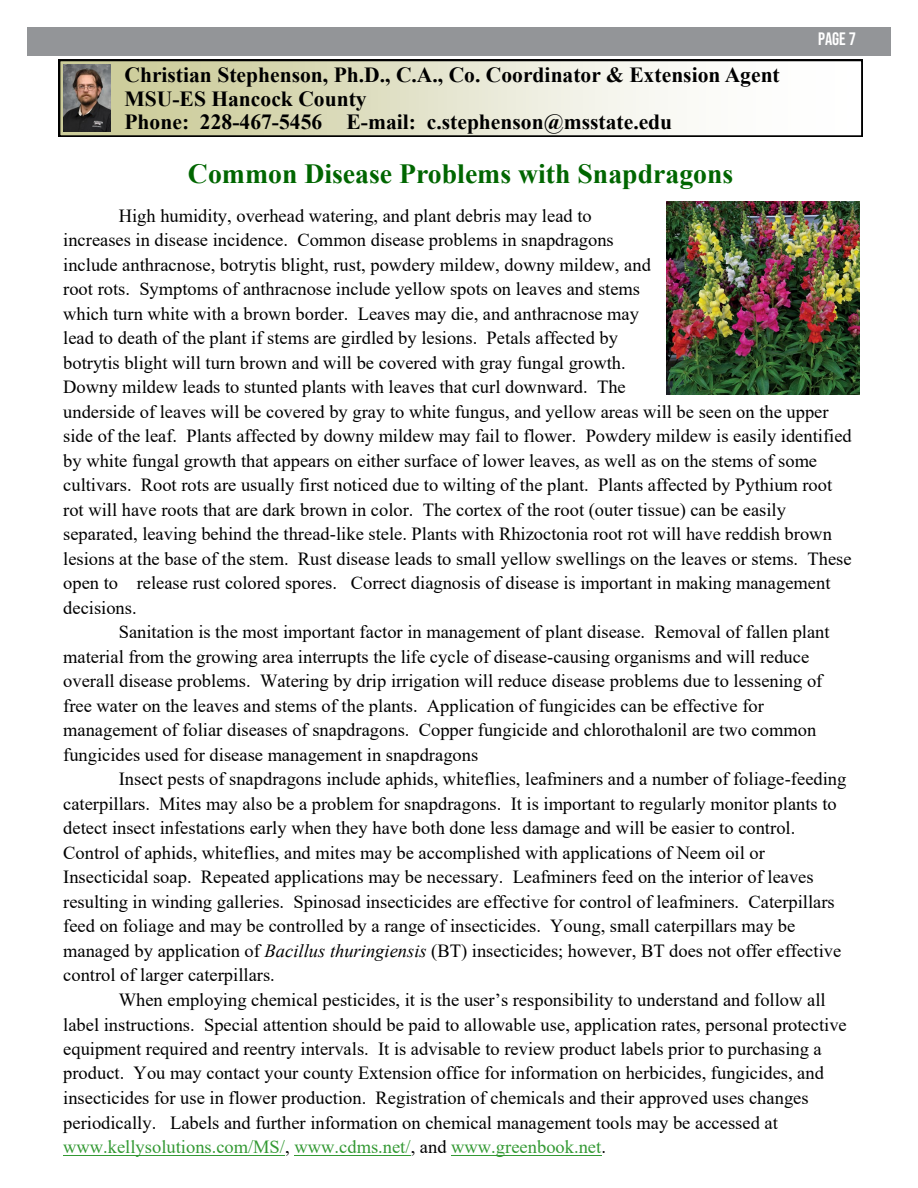
<style>
.page{position:relative;width:918px;height:1188px;background:#fff}
.page>*{position:absolute;margin:0;border:0;box-sizing:border-box;transform-origin:0 0}
.t1{font:700 27.75px "Times New Roman";color:#060}
.t2{font:700 21.6px/23.7px "Times New Roman";color:#000}
.t3{font:18.6px "Times New Roman";color:#000}
.t4{font:18.45px/24.5px "Times New Roman";color:#000}
.t5{font:18.45px "Times New Roman";color:#393}
.t6{font:18px "Bebas Neue";color:#fff}
.s1{font-style:italic}
.s2{color:#000}
</style>
<div class="page">
<div style="left:27px;top:27px;width:864px;height:28px;background:#939598"></div>
<svg style="left:59px;top:60px;width:804px;height:77px"></svg>
<img style="left:64px;top:64px;width:47px;height:68px">
<hr style="left:63px;top:1155px;width:222px;height:1px;background:#393">
<hr style="left:294px;top:1155px;width:117px;height:1px;background:#393">
<hr style="left:451px;top:1155px;width:150px;height:1px;background:#393">
<img style="left:666px;top:202px;width:193px;height:193px">
<p class="t2" style="left:124px;top:63px;width:657px">Christian Stephenson, Ph.D., C.A., Co. Coordinator &amp; Extension Agent<br>MSU-ES Hancock County<br>Phone: 228-467-5456 E-mail: c.stephenson@msstate.edu</p>
<h1 class="t1" style="left:188px;top:158px;width:547px">Common Disease Problems with Snapdragons</h1>
<p class="t6" style="left:818px;top:28px;width:39px">Page 7</p>
<p class="t4" style="left:63px;top:203px;width:790px;text-indent:56px">High humidity, overhead watering, and plant debris may lead to<br>increases in disease incidence. Common disease problems in snapdragons<br>include anthracnose, botrytis blight, rust, powdery mildew, downy mildew, and<br>root rots. Symptoms of anthracnose include yellow spots on leaves and stems<br>which turn white with a brown border. Leaves may die, and anthracnose may<br>lead to death of the plant if stems are girdled by lesions. Petals affected by<br>botrytis blight will turn brown and will be covered with gray fungal growth.<br>Downy mildew leads to stunted plants with leaves that curl downward. The<br>underside of leaves will be covered by gray to white fungus, and yellow areas will be seen on the upper side of the leaf. Plants affected by downy mildew may fail to flower. Powdery mildew is easily identified by white fungal growth that appears on either surface of lower leaves, as well as on the stems of some cultivars. Root rots are usually first noticed due to wilting of the plant. Plants affected by Pythium root rot will have roots that are dark brown in color. The cortex of the root (outer tissue) can be easily separated, leaving behind the thread-like stele. Plants with Rhizoctonia root rot will have reddish brown lesions at the base of the stem. Rust disease leads to small yellow swellings on the leaves or stems. These open to release rust colored spores. Correct diagnosis of disease is important in making management decisions.</p>
<p class="t4" style="left:119px;top:620px;width:712px">Sanitation is the most important factor in management of plant disease. Removal of fallen plant</p>
<p class="t3" style="left:63px;top:646px;width:748px">material from the growing area interrupts the life cycle of disease-causing organisms and will reduce</p>
<p class="t4" style="left:63px;top:669px;width:761px">overall disease problems. Watering by drip irrigation will reduce disease problems due to lessening of free water on the leaves and stems of the plants. Application of fungicides can be effective for management of foliar diseases of snapdragons. Copper fungicide and chlorothalonil are two common fungicides used for disease management in snapdragons</p>
<p class="t4" style="left:63px;top:767px;width:785px;text-indent:56px">Insect pests of snapdragons include aphids, whiteflies, leafminers and a number of foliage-feeding caterpillars. Mites may also be a problem for snapdragons. It is important to regularly monitor plants to detect insect infestations early when they have both done less damage and will be easier to control.<br>Control of aphids, whiteflies, and mites may be accomplished with applications of Neem oil or Insecticidal soap. Repeated applications may be necessary. Leafminers feed on the interior of leaves resulting in winding galleries. Spinosad insecticides are effective for control of leafminers. Caterpillars feed on foliage and may be controlled by a range of insecticides. Young, small caterpillars may be managed by application of <span class="s1">Bacillus thuringiensis</span> (BT) insecticides; however, BT does not offer effective control of larger caterpillars.</p>
<p class="t4" style="left:63px;top:988px;width:785px;text-indent:56px">When employing chemical pesticides, it is the user’s responsibility to understand and follow all label instructions. Special attention should be paid to allowable use, application rates, personal protective equipment required and reentry intervals. It is advisable to review product labels prior to purchasing a product. You may contact your county Extension office for information on herbicides, fungicides, and insecticides for use in flower production. Registration of chemicals and their approved uses changes</p>
<p class="t3" style="left:63px;top:1112px;width:716px">periodically. Labels and further information on chemical management tools may be accessed at</p>
<p class="t5" style="left:63px;top:1137px;width:544px">www.kellysolutions.com/MS/<span class="s2">,</span> www.cdms.net/<span class="s2">, and</span> www.greenbook.net<span class="s2">.</span></p>
</div>
